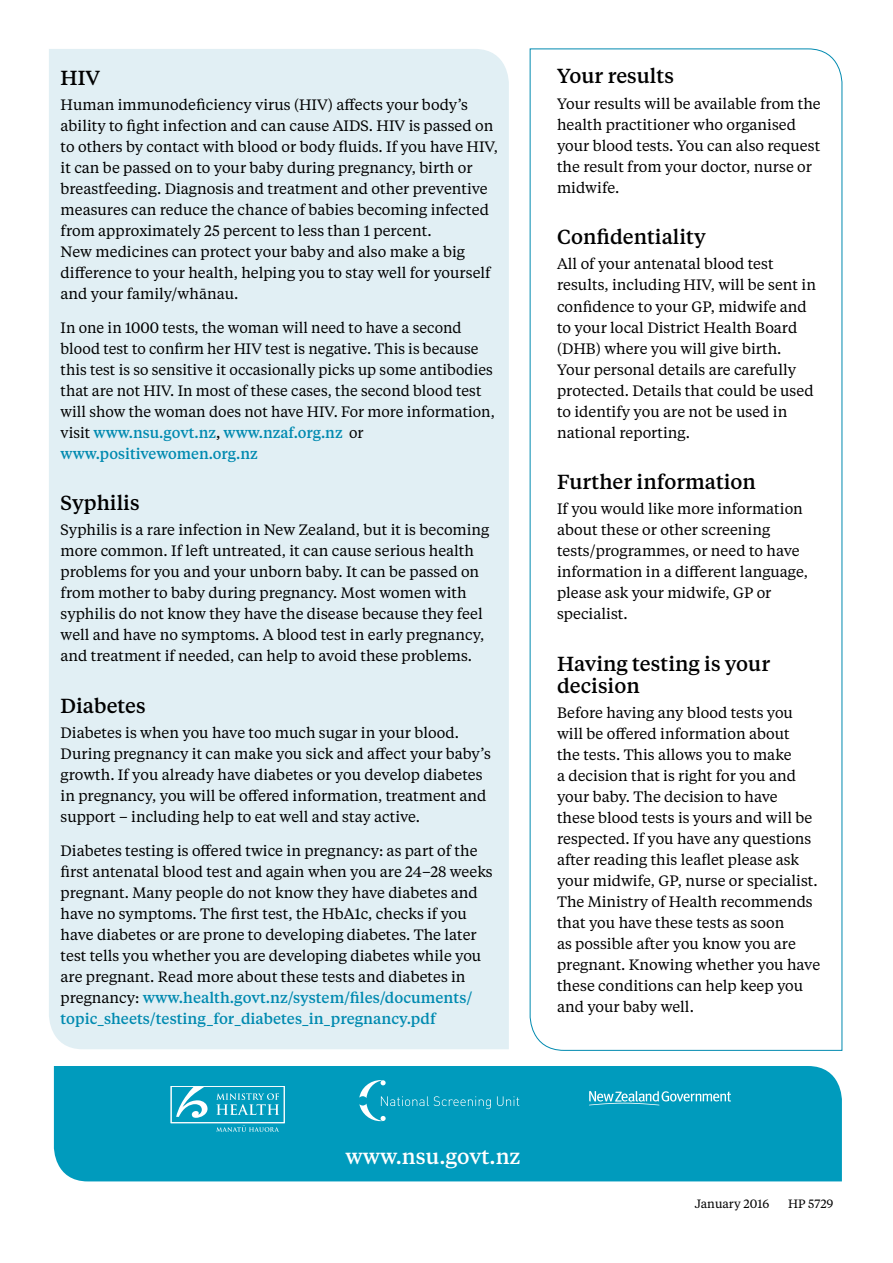
<style>
.page{position:relative;width:893px;height:1263px;background:#fff}
.page>*{position:absolute;margin:0;border:0;box-sizing:border-box;transform-origin:0 0}
.t1{font:500 21px "Tiempos Text";color:#fff}
.t2{font:500 20.25px/21.8px "Tiempos Text";color:#000}
.t3{font:15px/21px "Tiempos Text";color:#000}
.t4{font:12px "Tiempos Text";color:#000}
.s1{font-weight:500;color:#008ab0}
.s2{font-weight:500}
</style>
<div class="page">
<svg style="left:529px;top:48px;width:314px;height:1003px"></svg>
<div style="left:49px;top:49px;width:460px;height:1000px;background:#e1eff4"></div>
<div style="left:54px;top:1066px;width:788px;height:115px;background:#009bbd"></div>
<svg style="left:497px;top:1096px;width:22px;height:10px"></svg>
<svg style="left:359px;top:1080px;width:132px;height:41px;background:#14a2c2"></svg>
<svg style="left:589px;top:1091px;width:142px;height:14px;background:#48b7cf"></svg>
<svg style="left:216px;top:1093px;width:63px;height:22px"></svg>
<svg style="left:216px;top:1125px;width:63px;height:7px"></svg>
<svg style="left:176px;top:1088px;width:32px;height:30px"></svg>
<div style="left:171px;top:1086px;width:113px;height:37px;border:1px solid #fff"></div>
<h2 class="t2" style="left:61px;top:66px;width:41px">HIV</h2>
<p class="t3" style="left:61px;top:93px;width:439px">Human immunodeficiency virus (HIV) affects your body’s ability to fight infection and can cause AIDS. HIV is passed on to others by contact with blood or body fluids. If you have HIV, it can be passed on to your baby during pregnancy, birth or breastfeeding. Diagnosis and treatment and other preventive measures can reduce the chance of babies becoming infected from approximately 25 percent to less than 1 percent.<br>New medicines can protect your baby and also make a big difference to your health, helping you to stay well for yourself and your family/whānau.</p>
<p class="t3" style="left:61px;top:316px;width:436px">In one in 1000 tests, the woman will need to have a second blood test to confirm her HIV test is negative. This is because this test is so sensitive it occasionally picks up some antibodies that are not HIV. In most of these cases, the second blood test will show the woman does not have HIV. For more information, visit <span class="s1">www.nsu.govt.nz</span><span class="s2">,</span> <span class="s1">www.nzaf.org.nz</span> or <span class="s1">www.positivewomen.org.nz</span></p>
<h2 class="t2" style="left:61px;top:491px;width:81px">Syphilis</h2>
<p class="t3" style="left:61px;top:519px;width:430px">Syphilis is a rare infection in New Zealand, but it is becoming more common. If left untreated, it can cause serious health problems for you and your unborn baby. It can be passed on from mother to baby during pregnancy. Most women with syphilis do not know they have the disease because they feel well and have no symptoms. A blood test in early pregnancy, and treatment if needed, can help to avoid these problems.</p>
<h2 class="t2" style="left:61px;top:694px;width:87px">Diabetes</h2>
<p class="t3" style="left:61px;top:722px;width:432px">Diabetes is when you have too much sugar in your blood.<br>During pregnancy it can make you sick and affect your baby’s growth. If you already have diabetes or you develop diabetes in pregnancy, you will be offered information, treatment and support – including help to eat well and stay active.</p>
<p class="t3" style="left:61px;top:839px;width:433px">Diabetes testing is offered twice in pregnancy: as part of the first antenatal blood test and again when you are 24–28 weeks pregnant. Many people do not know they have diabetes and have no symptoms. The first test, the HbA1c, checks if you have diabetes or are prone to developing diabetes. The later test tells you whether you are developing diabetes while you are pregnant. Read more about these tests and diabetes in pregnancy: <span class="s1">www.health.govt.nz/system/files/documents/ topic_sheets/testing_for_diabetes_in_pregnancy.pdf</span></p>
<h2 class="t2" style="left:557px;top:64px;width:118px">Your results</h2>
<p class="t3" style="left:557px;top:92px;width:265px">Your results will be available from the health practitioner who organised your blood tests. You can also request the result from your doctor, nurse or midwife.</p>
<h2 class="t2" style="left:557px;top:225px;width:150px">Confidentiality</h2>
<p class="t3" style="left:557px;top:253px;width:260px">All of your antenatal blood test results, including HIV, will be sent in confidence to your GP, midwife and to your local District Health Board (DHB) where you will give birth.<br>Your personal details are carefully protected. Details that could be used to identify you are not be used in national reporting.</p>
<h2 class="t2" style="left:557px;top:470px;width:200px">Further information</h2>
<p class="t3" style="left:557px;top:498px;width:253px">If you would like more information about these or other screening tests/programmes, or need to have information in a different language, please ask your midwife, GP or specialist.</p>
<h2 class="t2" style="left:557px;top:652px;width:215px">Having testing is your decision</h2>
<p class="t3" style="left:557px;top:701px;width:265px">Before having any blood tests you will be offered information about<br>the tests. This allows you to make<br>a decision that is right for you and your baby. The decision to have<br>these blood tests is yours and will be respected. If you have any questions after reading this leaflet please ask your midwife, GP, nurse or specialist.<br>The Ministry of Health recommends that you have these tests as soon<br>as possible after you know you are pregnant. Knowing whether you have these conditions can help keep you and your baby well.</p>
<h1 class="t1" style="left:345px;top:1142px;width:177px">www.nsu.govt.nz</h1>
<p class="t4" style="left:695px;top:1196px;width:76px">January 2016</p>
<p class="t4" style="left:788px;top:1196px;width:47px">HP 5729</p>
</div>
